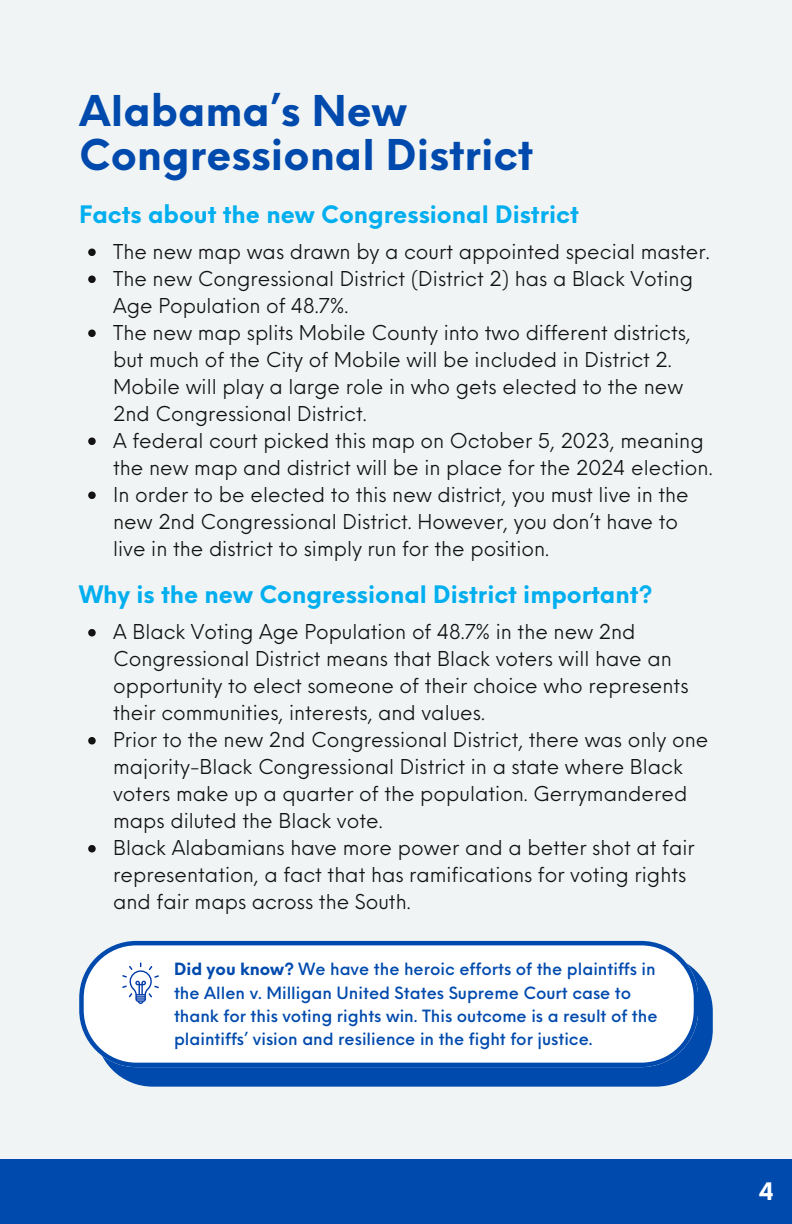
<style>
.page{position:relative;width:792px;height:1224px;background:#f1f4f4}
.page>*{position:absolute;margin:0;border:0;box-sizing:border-box;transform-origin:0 0}
.t1{font:700 41.4px/44.6px "Neue Einstellung";color:#004aad}
.t2{font:700 23.6px "Neue Einstellung";color:#01aeef}
.t3{font:700 23.6px "Neue Einstellung";color:#fff}
.t4{font:20px/27px "Neue Einstellung";color:#121212}
.t5{font:500 16.6px/23.4px "Neue Einstellung";color:#004aad}
.s1{font-weight:700}
</style>
<div class="page">
<div style="left:0;top:1159px;width:792px;height:65px;background:#004aad"></div>
<svg style="left:88px;top:249px;width:8px;height:7px"></svg>
<svg style="left:88px;top:276px;width:8px;height:7px"></svg>
<svg style="left:88px;top:330px;width:8px;height:7px"></svg>
<svg style="left:88px;top:438px;width:8px;height:7px"></svg>
<svg style="left:88px;top:492px;width:8px;height:7px"></svg>
<svg style="left:88px;top:629px;width:8px;height:7px"></svg>
<svg style="left:88px;top:737px;width:8px;height:7px"></svg>
<svg style="left:88px;top:845px;width:8px;height:7px"></svg>
<div style="left:96px;top:954px;width:617px;height:133px;background:#004aad;border-radius:57px"></div>
<svg style="left:79px;top:941px;width:619px;height:126px;background:#e7eef7"></svg>
<svg style="left:122px;top:962px;width:37px;height:42px;background:#d3dcef"></svg>
<p class="t1" style="left:79px;top:84px;width:456px">Alabama’s New<br>Congressional District</p>
<p class="t2" style="left:79px;top:193px;width:501px">Facts about the new Congressional District</p>
<p class="t4" style="left:113px;top:236px;width:598px">The new map was drawn by a court appointed special master.</p>
<p class="t4" style="left:113px;top:263px;width:581px">The new Congressional District (District 2) has a Black Voting<br>Age Population of 48.7%.</p>
<p class="t4" style="left:113px;top:317px;width:579px">The new map splits Mobile County into two different districts, but much of the City of Mobile will be included in District 2.<br>Mobile will play a large role in who gets elected to the new 2nd Congressional District.</p>
<p class="t4" style="left:113px;top:425px;width:601px">A federal court picked this map on October 5, 2023, meaning the new map and district will be in place for the 2024 election.</p>
<p class="t4" style="left:113px;top:479px;width:577px">In order to be elected to this new district, you must live in the new 2nd Congressional District. However, you don’t have to live in the district to simply run for the position.</p>
<p class="t2" style="left:79px;top:573px;width:575px">Why is the new Congressional District important?</p>
<p class="t4" style="left:113px;top:617px;width:577px">A Black Voting Age Population of 48.7% in the new 2nd Congressional District means that Black voters will have an opportunity to elect someone of their choice who represents their communities, interests, and values.</p>
<p class="t4" style="left:113px;top:725px;width:597px">Prior to the new 2nd Congressional District, there was only one majority-Black Congressional District in a state where Black voters make up a quarter of the population. Gerrymandered maps diluted the Black vote.</p>
<p class="t4" style="left:113px;top:833px;width:583px">Black Alabamians have more power and a better shot at fair representation, a fact that has ramifications for voting rights and fair maps across the South.</p>
<p class="t5" style="left:174px;top:956px;width:485px"><span class="s1">Did you know?</span> We have the heroic efforts of the plaintiffs in the Allen v. Milligan United States Supreme Court case to thank for this voting rights win. This outcome is a result of the plaintiffs’ vision and resilience in the fight for justice.</p>
<p class="t3" style="left:759px;top:1170px;width:16px">4</p>
</div>
